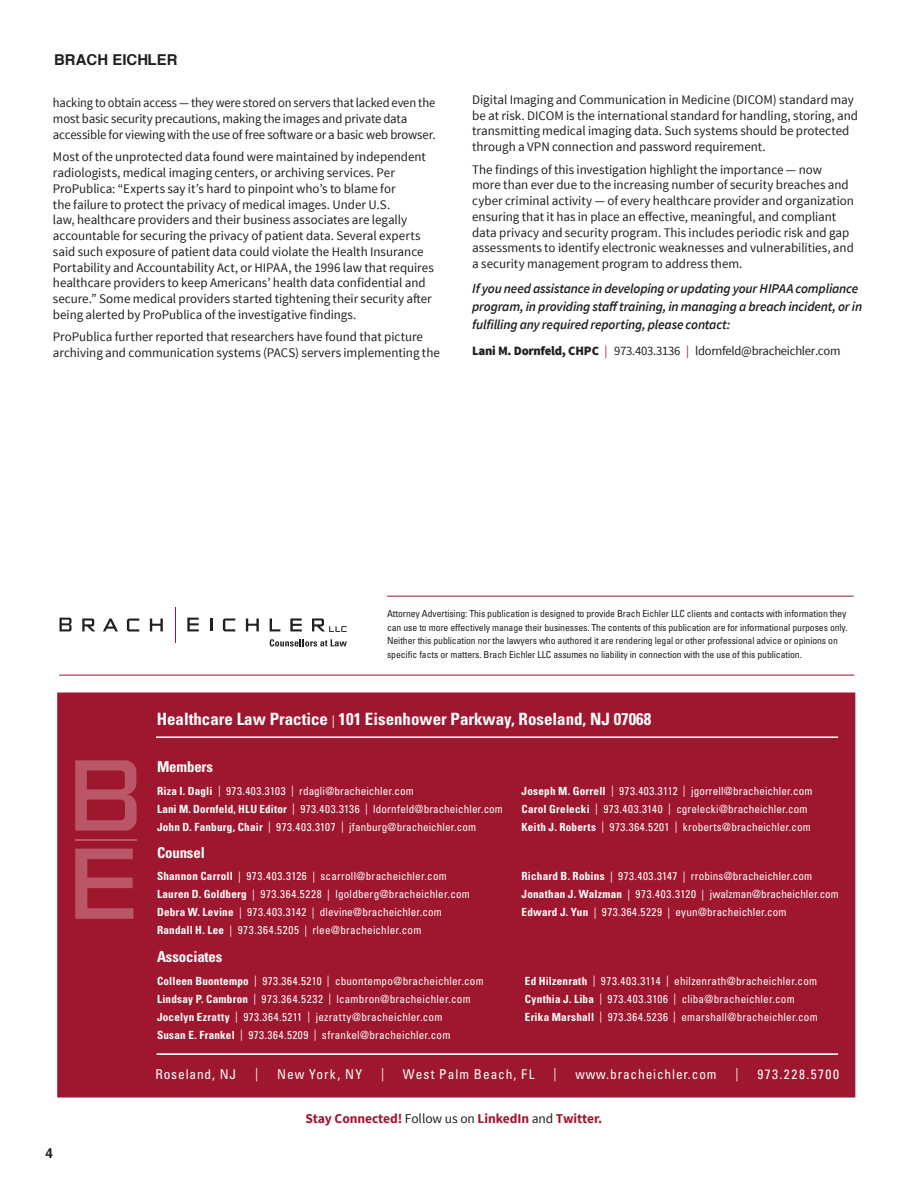
<style>
.page{position:relative;width:918px;height:1188px;background:#fff}
.page>*{position:absolute;margin:0;border:0;box-sizing:border-box;transform-origin:0 0}
.t1{font:700 condensed 16.95px "Univers LT Std";color:#fff}
.Back_Page_Listing_He{font:700 condensed 15px "Univers LT Std";letter-spacing:-.01em;color:#fff}
.t2{font:700 15px "Swansea";color:#231f20}
.FOR_MORE_INFORMATI{font:italic 600 13.5px/18px "Source Sans Pro";letter-spacing:-.015em;color:#231f20}
.t3{font:condensed 13.5px "Univers LT Std";letter-spacing:.065em;color:#fff}
.t4{font:700 13.5px "Source Sans Pro";letter-spacing:-.005em;color:#9f172e}
.t5{font:condensed 13.5px "Univers LT Std";letter-spacing:.115em;color:#fff}
.t6{font:condensed 13.5px "Univers LT Std";letter-spacing:.065em;color:#fff;scale:.93 1}
.Page_Numbers_9_13_65{font:700 13.5px "Swansea";color:#231f20}
.hyperlink{font:13.2px/15.8px "Source Sans Pro";letter-spacing:-.005em;color:#231f20}
.hyperlink-2{font:13.2px/15.8px "Source Sans Pro";letter-spacing:-.005em;color:#231f20;scale:.95 1}
.FOR_MORE_INFORMATI-2{font:12.75px "Source Sans Pro";letter-spacing:-.02em;color:#231f20}
.Back_Page_Contacts{font:condensed 11.25px/18px "Univers LT Std";letter-spacing:.02em;color:#fff}
.Back_Page_Paragraph{font:condensed 9.75px/13.5px "Univers LT Std";letter-spacing:-.01em;color:#231f20}
.s1{font-weight:900}
.s2{color:#9f172e}
.s3{font-weight:400;font-size:12.75px}
.s4{font-weight:700}
.s5{font-weight:400;color:#231f20}
</style>
<div class="page">
<div style="left:57px;top:693px;width:798px;height:405px;background:#9f172e;border:2px solid #9f172e"></div>
<hr style="left:59px;top:675px;width:795px;height:1px;background:#9f172e">
<svg style="left:60px;top:618px;width:12px;height:13px"></svg>
<svg style="left:82px;top:618px;width:13px;height:13px"></svg>
<svg style="left:103px;top:618px;width:15px;height:13px"></svg>
<svg style="left:150px;top:618px;width:13px;height:13px"></svg>
<svg style="left:210px;top:618px;width:2px;height:13px"></svg>
<svg style="left:246px;top:618px;width:13px;height:13px"></svg>
<svg style="left:270px;top:618px;width:10px;height:13px"></svg>
<svg style="left:290px;top:618px;width:12px;height:13px"></svg>
<svg style="left:127px;top:619px;width:12px;height:13px"></svg>
<svg style="left:223px;top:618px;width:12px;height:13px"></svg>
<svg style="left:187px;top:618px;width:12px;height:13px"></svg>
<hr style="left:175px;top:607px;width:1px;height:36px;background:#9f172e">
<svg style="left:312px;top:618px;width:35px;height:14px"></svg>
<svg style="left:270px;top:639px;width:77px;height:8px"></svg>
<hr style="left:387px;top:596px;width:467px;height:1px;background:#9f172e">
<hr style="left:157px;top:1053px;width:681px;height:2px;background:#fff">
<hr style="left:156px;top:736px;width:682px;height:2px;background:#fff">
<svg style="left:75px;top:849px;width:58px;height:70px"></svg>
<svg style="left:75px;top:760px;width:62px;height:71px"></svg>
<hr style="left:75px;top:840px;width:62px;height:1px;background:#fff">
<p class="t2" style="left:54px;top:51px;width:125px">BRACH EICHLER</p>
<p class="hyperlink-2" style="left:53px;top:95px;width:404px">hacking to obtain access — they were stored on servers that lacked even the most basic security precautions, making the images and private data accessible for viewing with the use of free software or a basic web browser.</p>
<p class="hyperlink" style="left:53px;top:149px;width:382px">Most of the unprotected data found were maintained by independent radiologists, medical imaging centers, or archiving services. Per ProPublica: “Experts say it’s hard to pinpoint who’s to blame for<br>the failure to protect the privacy of medical images. Under U.S.<br>law, healthcare providers and their business associates are legally accountable for securing the privacy of patient data. Several experts said such exposure of patient data could violate the Health Insurance Portability and Accountability Act, or HIPAA, the 1996 law that requires healthcare providers to keep Americans’ health data confidential and secure.” Some medical providers started tightening their security after being alerted by ProPublica of the investigative findings.</p>
<p class="hyperlink" style="left:53px;top:329px;width:388px">ProPublica further reported that researchers have found that picture archiving and communication systems (PACS) servers implementing the</p>
<p class="hyperlink" style="left:472px;top:92px;width:387px">Digital Imaging and Communication in Medicine (DICOM) standard may be at risk. DICOM is the international standard for handling, storing, and transmitting medical imaging data. Such systems should be protected through a VPN connection and password requirement.</p>
<p class="hyperlink" style="left:472px;top:162px;width:383px">The findings of this investigation highlight the importance — now more than ever due to the increasing number of security breaches and cyber criminal activity — of every healthcare provider and organization ensuring that it has in place an effective, meaningful, and compliant data privacy and security program. This includes periodic risk and gap assessments to identify electronic weaknesses and vulnerabilities, and a security management program to address them.</p>
<p class="FOR_MORE_INFORMATI" style="left:472px;top:280px;width:392px">If you need assistance in developing or updating your HIPAA compliance program, in providing staff training, in managing a breach incident, or in fulfilling any required reporting, please contact:</p>
<p class="FOR_MORE_INFORMATI-2" style="left:472px;top:343px;width:370px"><span class="s1">Lani M. Dornfeld, CHPC</span> <span class="s2">|</span> 973.403.3136 <span class="s2">|</span> ldornfeld@bracheichler.com</p>
<p class="Back_Page_Paragraph" style="left:387px;top:607px;width:462px">Attorney Advertising: This publication is designed to provide Brach Eichler LLC clients and contacts with information they can use to more effectively manage their businesses. The contents of this publication are for informational purposes only.<br>Neither this publication nor the lawyers who authored it are rendering legal or other professional advice or opinions on specific facts or matters. Brach Eichler LLC assumes no liability in connection with the use of this publication.</p>
<p class="t1" style="left:157px;top:709px;width:496px">Healthcare Law Practice <span class="s3">|</span> 101 Eisenhower Parkway, Roseland, NJ 07068</p>
<p class="Back_Page_Listing_He" style="left:157px;top:758px;width:58px">Members</p>
<p class="Back_Page_Contacts" style="left:157px;top:782px;width:348px"><span class="s4">Riza I. Dagli</span> | 973.403.3103 | rdagli@bracheichler.com<br><span class="s4">Lani M. Dornfeld, HLU Editor</span> | 973.403.3136 | ldornfeld@bracheichler.com<br><span class="s4">John D. Fanburg, Chair</span> | 973.403.3107 | jfanburg@bracheichler.com</p>
<p class="Back_Page_Contacts" style="left:522px;top:782px;width:292px"><span class="s4">Joseph M. Gorrell</span> | 973.403.3112 | jgorrell@bracheichler.com<br><span class="s4">Carol Grelecki</span> | 973.403.3140 | cgrelecki@bracheichler.com<br><span class="s4">Keith J. Roberts</span> | 973.364.5201 | kroberts@bracheichler.com</p>
<p class="Back_Page_Listing_He" style="left:157px;top:843px;width:49px">Counsel</p>
<p class="Back_Page_Contacts" style="left:157px;top:867px;width:291px"><span class="s4">Shannon Carroll</span> | 973.403.3126 | scarroll@bracheichler.com</p>
<p class="Back_Page_Contacts" style="left:157px;top:885px;width:314px"><span class="s4">Lauren D. Goldberg</span> | 973.364.5228 | lgoldberg@bracheichler.com<br><span class="s4">Debra W. Levine</span> | 973.403.3142 | dlevine@bracheichler.com<br><span class="s4">Randall H. Lee</span> | 973.364.5205 | rlee@bracheichler.com</p>
<p class="Back_Page_Listing_He" style="left:157px;top:948px;width:67px">Associates</p>
<p class="Back_Page_Contacts" style="left:157px;top:972px;width:328px"><span class="s4">Colleen Buontempo</span> | 973.364.5210 | cbuontempo@bracheichler.com<br><span class="s4">Lindsay P. Cambron</span> | 973.364.5232 | lcambron@bracheichler.com</p>
<p class="Back_Page_Contacts" style="left:157px;top:1008px;width:287px"><span class="s4">Jocelyn Ezratty</span> | 973.364.5211 | jezratty@bracheichler.com</p>
<p class="Back_Page_Contacts" style="left:157px;top:1026px;width:295px"><span class="s4">Susan E. Frankel</span> | 973.364.5209 | sfrankel@bracheichler.com</p>
<p class="Back_Page_Contacts" style="left:522px;top:867px;width:292px"><span class="s4">Richard B. Robins</span> | 973.403.3147 | rrobins@bracheichler.com</p>
<p class="Back_Page_Contacts" style="left:522px;top:885px;width:319px"><span class="s4">Jonathan J. Walzman</span> | 973.403.3120 | jwalzman@bracheichler.com<br><span class="s4">Edward J. Yun</span> | 973.364.5229 | eyun@bracheichler.com</p>
<p class="Back_Page_Contacts" style="left:525px;top:972px;width:294px"><span class="s4">Ed Hilzenrath</span> | 973.403.3114 | ehilzenrath@bracheichler.com</p>
<p class="Back_Page_Contacts" style="left:525px;top:990px;width:272px"><span class="s4">Cynthia J. Liba</span> | 973.403.3106 | cliba@bracheichler.com</p>
<p class="Back_Page_Contacts" style="left:525px;top:1008px;width:295px"><span class="s4">Erika Marshall</span> | 973.364.5236 | emarshall@bracheichler.com</p>
<p class="t3" style="left:155px;top:1066px;width:82px">Roseland, NJ</p>
<p class="t6" style="left:255px;top:1064px;width:5px">|</p>
<p class="t3" style="left:277px;top:1066px;width:86px">New York, NY</p>
<p class="t6" style="left:381px;top:1064px;width:5px">|</p>
<p class="t3" style="left:403px;top:1066px;width:133px">West Palm Beach, FL</p>
<p class="t6" style="left:554px;top:1064px;width:5px">|</p>
<p class="t3" style="left:575px;top:1066px;width:143px">www.bracheichler.com</p>
<p class="t6" style="left:735px;top:1064px;width:5px">|</p>
<p class="t5" style="left:757px;top:1066px;width:83px">973.228.5700</p>
<p class="Page_Numbers_9_13_65" style="left:45px;top:1145px;width:9px">4</p>
<p class="t4" style="left:305px;top:1110px;width:298px">Stay Connected! <span class="s5">Follow us on</span> LinkedIn <span class="s5">and</span> Twitter.</p>
</div>
